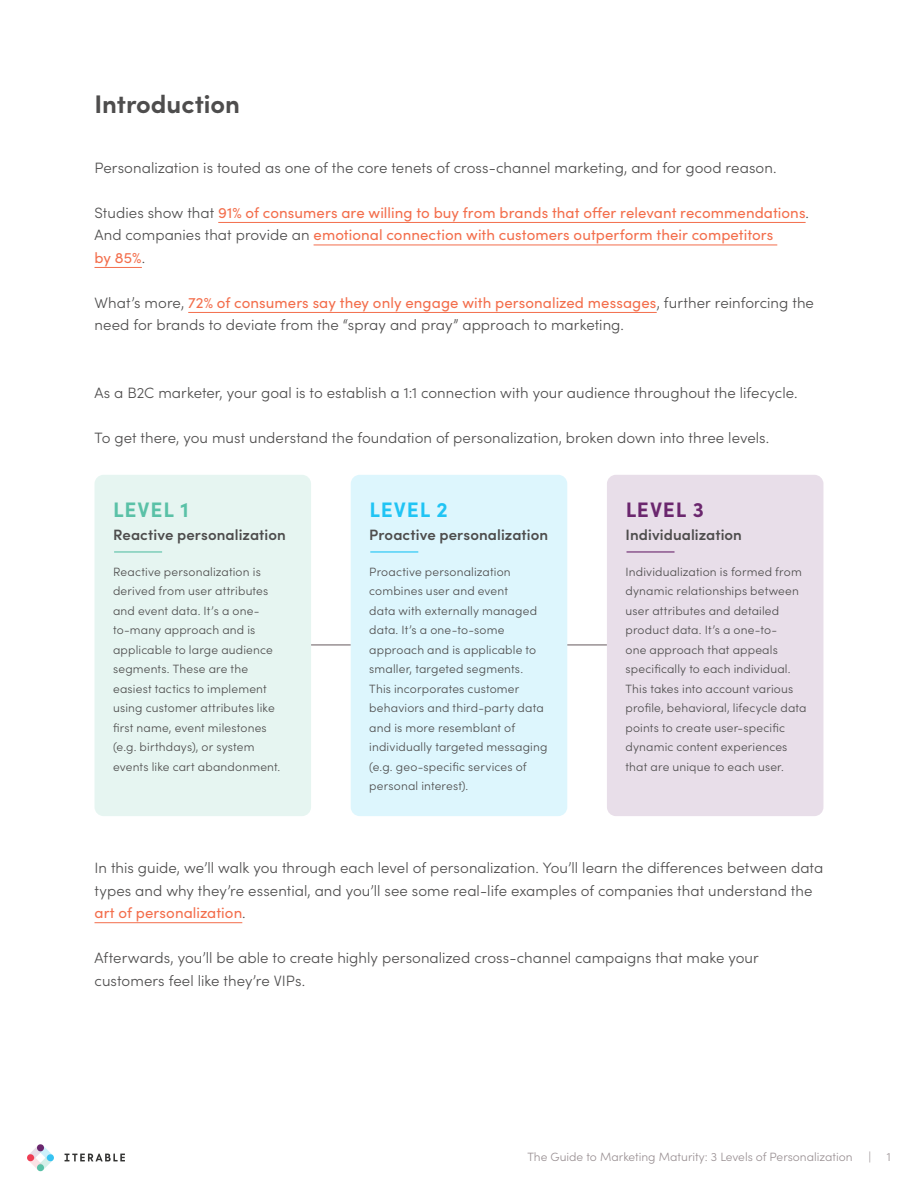
<style>
.page{position:relative;width:918px;height:1188px;background:#fff}
.page>*{position:absolute;margin:0;border:0;box-sizing:border-box;transform-origin:0 0}
.t1{font:700 25.5px "Sofia Pro";color:#4e4d4d}
.t2{font:700 21px "Sofia Pro";letter-spacing:.04em;color:#5ac1a7}
.t3{font:700 21px "Sofia Pro";letter-spacing:.04em;color:#20c4f4}
.t4{font:700 21px "Sofia Pro";letter-spacing:.04em;color:#6b276e}
.t5{font:300 15px/22.5px "Sofia Pro";letter-spacing:.005em;color:#4e4d4d}
.t6{font:15px/22.5px "Sofia Pro";letter-spacing:.005em;color:#f36e4c}
.t7{font:600 15px "Sofia Pro";letter-spacing:.005em;color:#4e4d4d}
.t8{font:300 12px/19.5px "Sofia Pro";letter-spacing:.015em;color:#4e4d4d}
.t9{font:300 12px "Sofia Pro";color:#999093}
.s1{font-weight:300;color:#4e4d4d}
.s2{font-weight:400;color:#f36e4c}
</style>
<div class="page">
<hr style="left:218px;top:222px;width:588px;height:1px;background:#f36e4c">
<hr style="left:314px;top:245px;width:463px;height:1px;background:#f36e4c">
<hr style="left:94px;top:267px;width:48px;height:1px;background:#f36e4c">
<hr style="left:188px;top:312px;width:469px;height:1px;background:#f36e4c">
<hr style="left:94px;top:922px;width:148px;height:1px;background:#f36e4c">
<hr style="left:311px;top:644px;width:40px;height:2px;background:#999093">
<hr style="left:567px;top:644px;width:40px;height:2px;background:#999093">
<div style="left:94px;top:475px;width:217px;height:341px;background:#e6f5f1;border-radius:9px"></div>
<hr style="left:114px;top:551px;width:48px;height:2px;background:#5ac1a7">
<div style="left:351px;top:475px;width:216px;height:341px;background:#ddf6fd;border-radius:9px"></div>
<hr style="left:370px;top:551px;width:48px;height:2px;background:#20c4f4">
<div style="left:607px;top:475px;width:216px;height:341px;background:#e8dee9;border-radius:9px"></div>
<hr style="left:627px;top:551px;width:48px;height:2px;background:#6b276e">
<svg style="left:27px;top:1144px;width:27px;height:28px"></svg>
<svg style="left:65px;top:1154px;width:60px;height:7px"></svg>
<h1 class="t1" style="left:94px;top:84px;width:147px">Introduction</h1>
<p class="t5" style="left:94px;top:156px;width:684px">Personalization is touted as one of the core tenets of cross-channel marketing, and for good reason.</p>
<p class="t6" style="left:94px;top:201px;width:716px"><span class="s1">Studies show that</span> 91% of consumers are willing to buy from brands that offer relevant recommendations<span class="s1">.<br>And companies that provide an</span> emotional connection with customers outperform their competitors<br>by 85%<span class="s1">.</span></p>
<p class="t5" style="left:94px;top:291px;width:721px">What’s more, <span class="s2">72% of consumers say they only engage with personalized messages</span>, further reinforcing the need for brands to deviate from the “spray and pray” approach to marketing.</p>
<p class="t5" style="left:94px;top:381px;width:705px">As a B2C marketer, your goal is to establish a 1:1 connection with your audience throughout the lifecycle.</p>
<p class="t5" style="left:94px;top:426px;width:676px">To get there, you must understand the foundation of personalization, broken down into three levels.</p>
<h2 class="t2" style="left:113px;top:493px;width:77px">LEVEL 1</h2>
<p class="t7" style="left:113px;top:524px;width:174px">Reactive personalization</p>
<p class="t8" style="left:113px;top:561px;width:169px">Reactive personalization is derived from user attributes and event data. It’s a one&shy;to-many approach and is applicable to large audience segments. These are the easiest tactics to implement using customer attributes like first name, event milestones (e.g. birthdays), or system events like cart abandonment.</p>
<h2 class="t3" style="left:370px;top:493px;width:80px">LEVEL 2</h2>
<p class="t7" style="left:369px;top:524px;width:180px">Proactive personalization</p>
<p class="t8" style="left:369px;top:561px;width:180px">Proactive personalization combines user and event<br>data with externally managed data. It’s a one-to-some approach and is applicable to smaller, targeted segments.<br>This incorporates customer behaviors and third-party data and is more resemblant of individually targeted messaging (e.g. geo-specific services of personal interest).</p>
<h2 class="t4" style="left:626px;top:493px;width:80px">LEVEL 3</h2>
<p class="t7" style="left:626px;top:524px;width:118px">Individualization</p>
<p class="t8" style="left:626px;top:561px;width:183px">Individualization is formed from dynamic relationships between user attributes and detailed product data. It’s a one-to-<br>one approach that appeals specifically to each individual.<br>This takes into account various profile, behavioral, lifecycle data points to create user-specific dynamic content experiences that are unique to each user.</p>
<p class="t5" style="left:94px;top:856px;width:730px">In this guide, we’ll walk you through each level of personalization. You’ll learn the differences between data types and why they’re essential, and you’ll see some real-life examples of companies that understand the <span class="s2">art of personalization</span>.</p>
<p class="t5" style="left:94px;top:946px;width:666px">Afterwards, you’ll be able to create highly personalized cross-channel campaigns that make your customers feel like they’re VIPs.</p>
<p class="t9" style="left:527px;top:1149px;width:327px">The Guide to Marketing Maturity: 3 Levels of Personalization</p>
<p class="t9" style="left:868px;top:1149px;width:4px">|</p>
<p class="t9" style="left:887px;top:1149px;width:6px">1</p>
</div>
